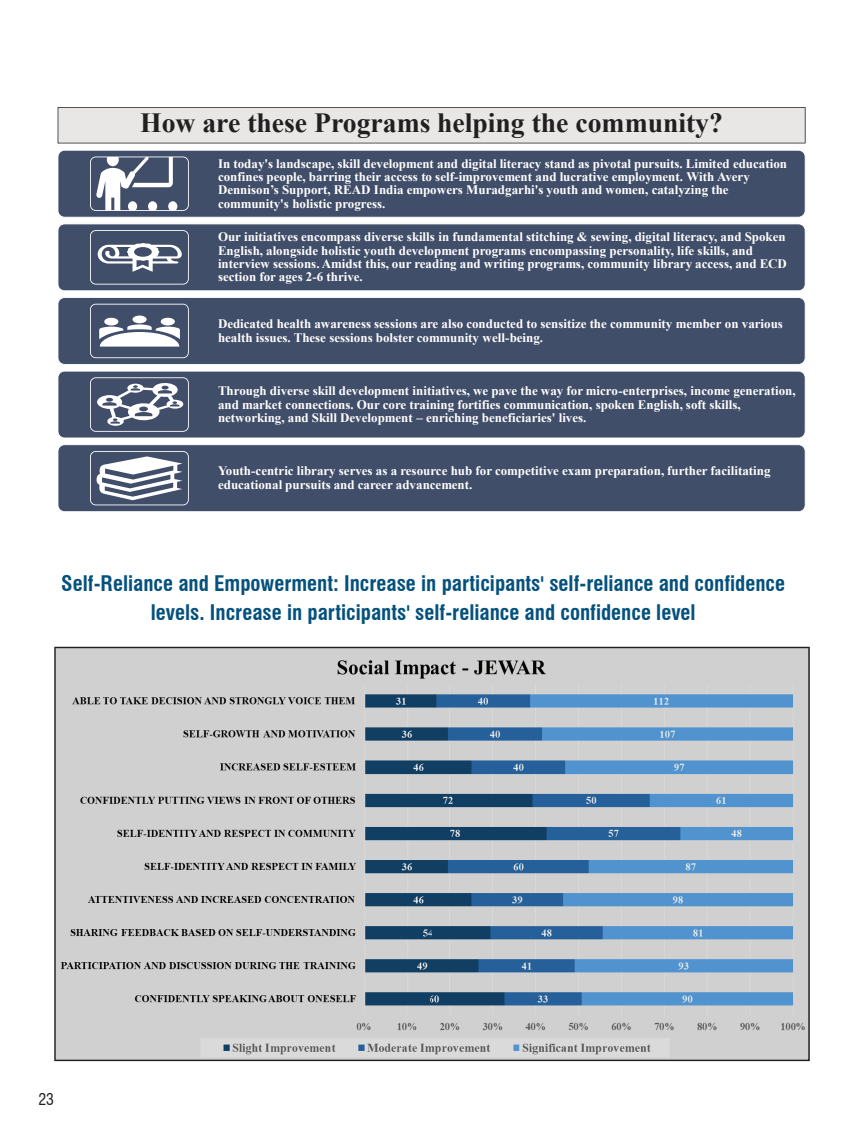
<style>
.page{position:relative;width:864px;height:1134px;background:#fff}
.page>*{position:absolute;margin:0;border:0;box-sizing:border-box;transform-origin:0 0}
.t1{font:700 27.75px "Times New Roman";color:#231f20}
.t2{font:700 condensed 21px/29.2px "Swiss 721 BT";color:#05517d;text-align:center}
.t3{font:condensed 15.75px "Swiss 721 BT";color:#231f20}
.t4{font:700 13.05px "Times New Roman";color:#fff}
.t5{font:700 12.9px/13.4px "Times New Roman";color:#fff}
</style>
<div class="page">
<svg style="left:54px;top:647px;width:756px;height:414px;fill:#d0d0d0"></svg>
<div style="left:58px;top:150px;width:748px;height:68px;background:#414e69"></div>
<svg style="left:90px;top:157px;width:99px;height:54px"></svg>
<div style="left:58px;top:224px;width:748px;height:67px;background:#414e69"></div>
<svg style="left:90px;top:230px;width:99px;height:55px"></svg>
<div style="left:58px;top:297px;width:748px;height:68px;background:#414e69"></div>
<svg style="left:90px;top:304px;width:99px;height:54px"></svg>
<div style="left:58px;top:371px;width:748px;height:67px;background:#414e69"></div>
<svg style="left:90px;top:377px;width:99px;height:55px"></svg>
<div style="left:58px;top:444px;width:748px;height:68px;background:#414e69"></div>
<svg style="left:90px;top:451px;width:99px;height:54px"></svg>
<div style="left:58px;top:107px;width:748px;height:36px;background:#e8e7e6"></div>
<h1 class="t1" style="left:140px;top:103px;width:584px">How are these Programs helping the community?</h1>
<p class="t5" style="left:218px;top:156px;width:571px">In today's landscape, skill development and digital literacy stand as pivotal pursuits. Limited education confines people, barring their access to self-improvement and lucrative employment. With Avery Dennison’s Support, READ India empowers Muradgarhi's youth and women, catalyzing the community's holistic progress.</p>
<p class="t5" style="left:218px;top:230px;width:570px">Our initiatives encompass diverse skills in fundamental stitching &amp; sewing, digital literacy, and Spoken<br>English, alongside holistic youth development programs encompassing personality, life skills, and interview sessions. Amidst this, our reading and writing programs, community library access, and ECD</p>
<p class="t4" style="left:218px;top:268px;width:146px">section for ages 2-6 thrive.</p>
<p class="t5" style="left:218px;top:317px;width:567px">Dedicated health awareness sessions are also conducted to sensitize the community member on various</p>
<p class="t4" style="left:218px;top:328px;width:327px">health issues. These sessions bolster community well-being.</p>
<p class="t5" style="left:218px;top:384px;width:579px">Through diverse skill development initiatives, we pave the way for micro-enterprises, income generation,</p>
<p class="t4" style="left:218px;top:395px;width:524px">and market connections. Our core training fortifies communication, spoken English, soft skills,</p>
<p class="t5" style="left:218px;top:411px;width:370px">networking, and Skill Development – enriching beneficiaries' lives.</p>
<p class="t5" style="left:218px;top:464px;width:554px">Youth-centric library serves as a resource hub for competitive exam preparation, further facilitating educational pursuits and career advancement.</p>
<h2 class="t2" style="left:61px;top:568px;width:725px">Self-Reliance and Empowerment: Increase in participants' self-reliance and confidence levels. Increase in participants' self-reliance and confidence level</h2>
<p class="t3" style="left:38px;top:1090px;width:17px">23</p>
</div>
